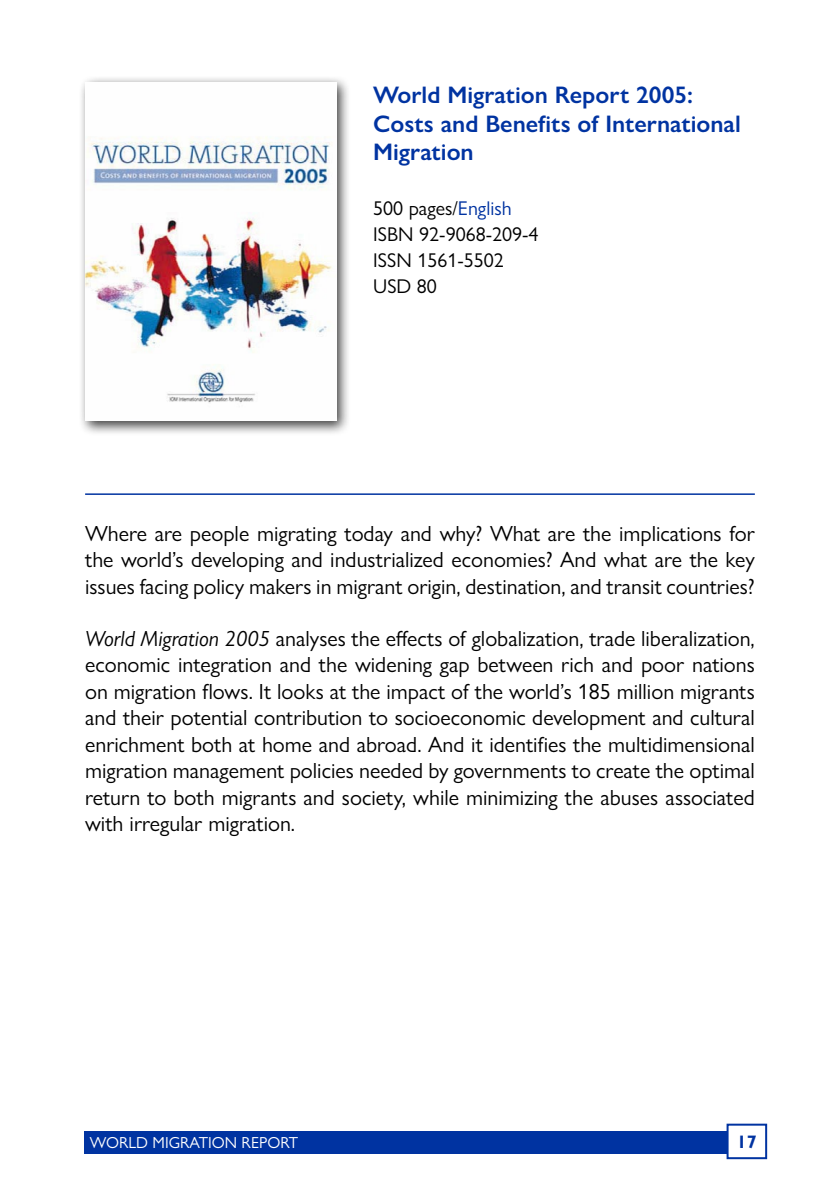
<style>
.page{position:relative;width:840px;height:1191px;background:#fff}
.page>*{position:absolute;margin:0;border:0;box-sizing:border-box;transform-origin:0 0}
.t1{font:600 24px/28.8px "Gill Sans Nova";color:#0033a1}
.t2{font:22px/26.4px "Gill Sans Nova";color:#000;text-align:justify}
.t3{font:20px/26px "Gill Sans Nova";color:#000}
.t4{font:700 18px "Gill Sans";color:#0033a1}
.t5{font:16px "Gill Sans Nova";color:#fff}
.s1{color:#0033a1}
.s2{font-style:italic}
</style>
<div class="page">
<div style="left:84px;top:1131px;width:671px;height:22px;background:#0033a1"></div>
<div style="left:727px;top:1124px;width:38px;height:34px;background:#fff"></div>
<div style="left:726px;top:1123px;width:40px;height:36px;border:2px solid #0033a1"></div>
<hr style="left:85px;top:493px;width:669px;height:2px;background:#0033a1">
<div style="left:79px;top:76px;width:272px;height:360px;background:#000;opacity:.75"></div>
<img style="left:85px;top:82px;width:251px;height:339px">
<p class="t1" style="left:373px;top:80px;width:369px">World Migration Report 2005:<br>Costs and Benefits of International<br>Migration</p>
<p class="t3" style="left:373px;top:195px;width:167px">500 pages/<span class="s1">English<br></span>ISBN 92-9068-209-4<br>ISSN 1561-5502<br>USD 80</p>
<p class="t2" style="left:85px;top:520px;width:671px">Where are people migrating today and why? What are the implications for the world’s developing and industrialized economies? And what are the key issues facing policy makers in migrant origin, destination, and transit countries?</p>
<p class="t2" style="left:85px;top:625px;width:671px"><span class="s2">World Migration 2005</span> analyses the effects of globalization, trade liberalization, economic integration and the widening gap between rich and poor nations on migration flows. It looks at the impact of the world’s 185 million migrants and their potential contribution to socioeconomic development and cultural enrichment both at home and abroad. And it identifies the multidimensional migration management policies needed by governments to create the optimal return to both migrants and society, while minimizing the abuses associated with irregular migration.</p>
<p class="t5" style="left:90px;top:1133px;width:210px">WORLD MIGRATION REPORT</p>
<p class="t4" style="left:736px;top:1130px;width:21px">17</p>
</div>
